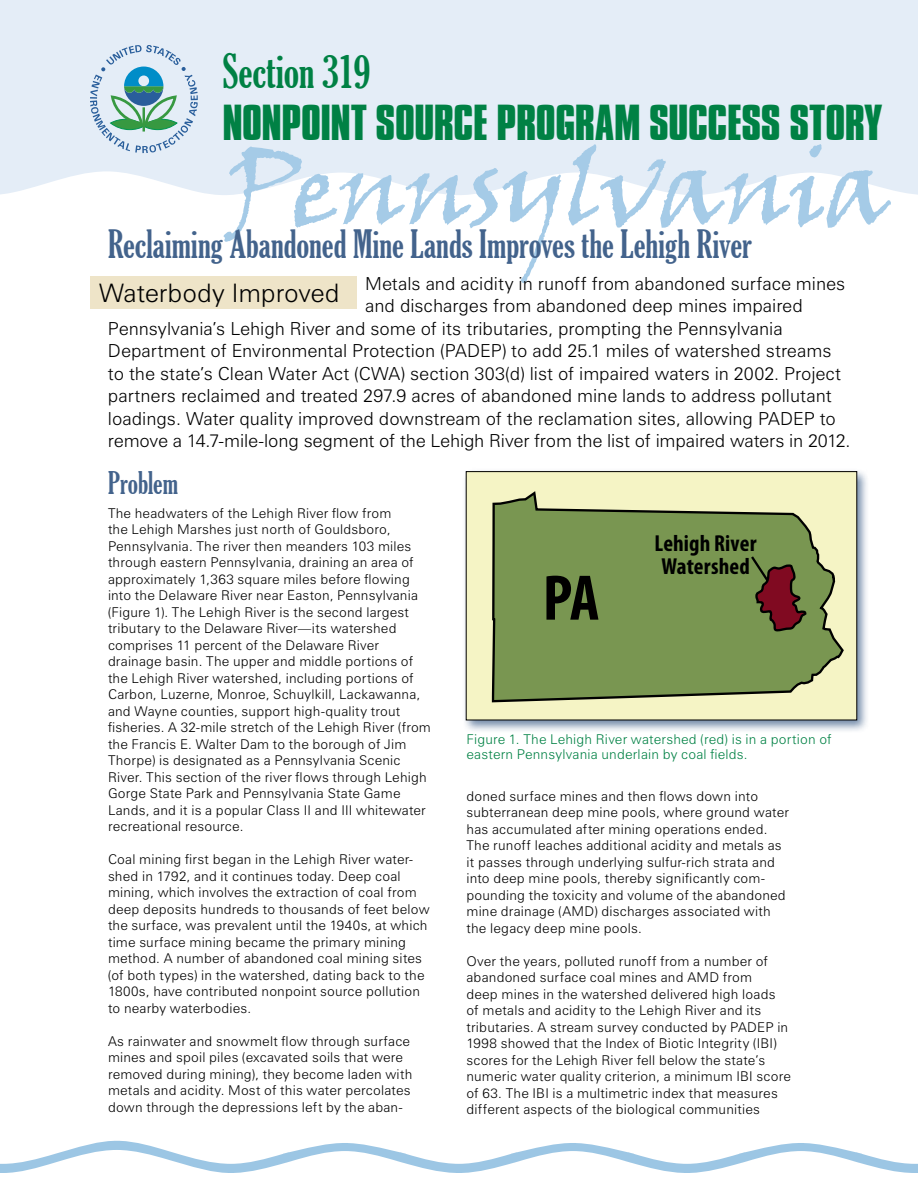
<style>
.page{position:relative;width:918px;height:1188px;background:#fff}
.page>*{position:absolute;margin:0;border:0;box-sizing:border-box;transform-origin:0 0}
.t1{font:105px "Viner Hand ITC";letter-spacing:-.03em;color:#a5cbe7}
.t2{font:700 condensed 64.95px "Myriad Pro";color:#010000}
.t3{font:extra-condensed 45px "Gloucester";letter-spacing:-.005em;color:#008144}
.t4{font:700 43.5px "Compacta BT";letter-spacing:-.01em;color:#008144}
.t5{font:extra-condensed 37.5px "Gloucester";color:#43638c}
.t6{font:extra-condensed 30px "Gloucester";color:#43638c}
.t7{font:300 25.5px "Zurich BT";letter-spacing:-.005em;color:#000}
.t8{font:700 condensed 23.25px/23.2px "Myriad Pro";letter-spacing:.005em;color:#000}
.t9{font:300 18px "Zurich BT";color:#000}
.t10{font:300 13.5px/16.5px "Zurich BT";letter-spacing:.015em;color:#000}
.t11{font:300 13.5px/15px "Zurich BT";letter-spacing:.015em;color:#008144}
</style>
<div class="page">
<svg style="left:0;top:1141px;width:918px;height:32px"></svg>
<div style="left:0;top:0;width:918px;height:195px;background:#e4edf7"></div>
<svg style="left:90px;top:45px;width:108px;height:108px;background:#b3d0d8"></svg>
<div style="left:462px;top:468px;width:407px;height:265px;background:#43638c;opacity:.75"></div>
<div style="left:466px;top:472px;width:391px;height:248px;background:#f5f4c5"></div>
<svg style="left:491px;top:468px;width:354px;height:235px"></svg>
<svg style="left:749px;top:554px;width:59px;height:79px;background:#6d5537"></svg>
<div style="left:466px;top:471px;width:391px;height:249px;border:1px solid #000"></div>
<div style="left:90px;top:276px;width:266px;height:33px;background:#eee4c8"></div>
<h3 class="t3" style="left:222px;top:45px;width:150px">Section 319</h3>
<h3 class="t4" style="left:222px;top:96px;width:661px">NONPOINT SOURCE PROGRAM SUCCESS STORY</h3>
<h1 class="t1" style="left:225px;top:123px;width:667px">Pennsylvania</h1>
<h3 class="t5" style="left:108px;top:223px;width:646px">Reclaiming Abandoned Mine Lands Improves the Lehigh River</h3>
<h3 class="t7" style="left:99px;top:278px;width:242px">Waterbody Improved</h3>
<h3 class="t9" style="left:365px;top:272px;width:482px">Metals and acidity in runoff from abandoned surface mines</h3>
<h3 class="t9" style="left:365px;top:295px;width:439px">and discharges from abandoned deep mines impaired</h3>
<h3 class="t9" style="left:108px;top:317px;width:676px">Pennsylvania’s Lehigh River and some of its tributaries, prompting the Pennsylvania</h3>
<h3 class="t9" style="left:108px;top:340px;width:725px">Department of Environmental Protection (PADEP) to add 25.1 miles of watershed streams</h3>
<h3 class="t9" style="left:108px;top:362px;width:735px">to the state’s Clean Water Act (CWA) section 303(d) list of impaired waters in 2002. Project</h3>
<h3 class="t9" style="left:108px;top:385px;width:725px">partners reclaimed and treated 297.9 acres of abandoned mine lands to address pollutant</h3>
<h3 class="t9" style="left:108px;top:407px;width:729px">loadings. Water quality improved downstream of the reclamation sites, allowing PADEP to</h3>
<h3 class="t9" style="left:108px;top:430px;width:744px">remove a 14.7-mile-long segment of the Lehigh River from the list of impaired waters in 2012.</h3>
<h3 class="t6" style="left:108px;top:466px;width:72px">Problem</h3>
<p class="t10" style="left:108px;top:505px;width:324px">The headwaters of the Lehigh River flow from<br>the Lehigh Marshes just north of Gouldsboro, Pennsylvania. The river then meanders 103 miles through eastern Pennsylvania, draining an area of approximately 1,363 square miles before flowing into the Delaware River near Easton, Pennsylvania (Figure 1). The Lehigh River is the second largest tributary to the Delaware River—its watershed comprises 11 percent of the Delaware River drainage basin. The upper and middle portions of the Lehigh River watershed, including portions of Carbon, Luzerne, Monroe, Schuylkill, Lackawanna, and Wayne counties, support high-quality trout fisheries. A 32-mile stretch of the Lehigh River (from the Francis E. Walter Dam to the borough of Jim Thorpe) is designated as a Pennsylvania Scenic River. This section of the river flows through Lehigh Gorge State Park and Pennsylvania State Game Lands, and it is a popular Class II and III whitewater recreational resource.</p>
<p class="t10" style="left:108px;top:851px;width:323px">Coal mining first began in the Lehigh River water&shy;shed in 1792, and it continues today. Deep coal mining, which involves the extraction of coal from deep deposits hundreds to thousands of feet below the surface, was prevalent until the 1940s, at which time surface mining became the primary mining method. A number of abandoned coal mining sites (of both types) in the watershed, dating back to the 1800s, have contributed nonpoint source pollution to nearby waterbodies.</p>
<p class="t10" style="left:108px;top:1033px;width:306px">As rainwater and snowmelt flow through surface mines and spoil piles (excavated soils that were removed during mining), they become laden with metals and acidity. Most of this water percolates down through the depressions left by the aban-</p>
<h2 class="t2" style="left:543px;top:562px;width:58px">PA</h2>
<h3 class="t8" style="left:655px;top:532px;width:104px">Lehigh River<br>Watershed</h3>
<p class="t11" style="left:466px;top:732px;width:367px">Figure 1. The Lehigh River watershed (red) is in a portion of eastern Pennsylvania underlain by coal fields.</p>
<p class="t10" style="left:466px;top:788px;width:324px">doned surface mines and then flows down into subterranean deep mine pools, where ground water has accumulated after mining operations ended.<br>The runoff leaches additional acidity and metals as it passes through underlying sulfur-rich strata and into deep mine pools, thereby significantly com&shy;pounding the toxicity and volume of the abandoned mine drainage (AMD) discharges associated with the legacy deep mine pools.</p>
<p class="t10" style="left:466px;top:953px;width:326px">Over the years, polluted runoff from a number of abandoned surface coal mines and AMD from<br>deep mines in the watershed delivered high loads of metals and acidity to the Lehigh River and its tributaries. A stream survey conducted by PADEP in 1998 showed that the Index of Biotic Integrity (IBI) scores for the Lehigh River fell below the state’s numeric water quality criterion, a minimum IBI score of 63. The IBI is a multimetric index that measures different aspects of the biological communities</p>
</div>
